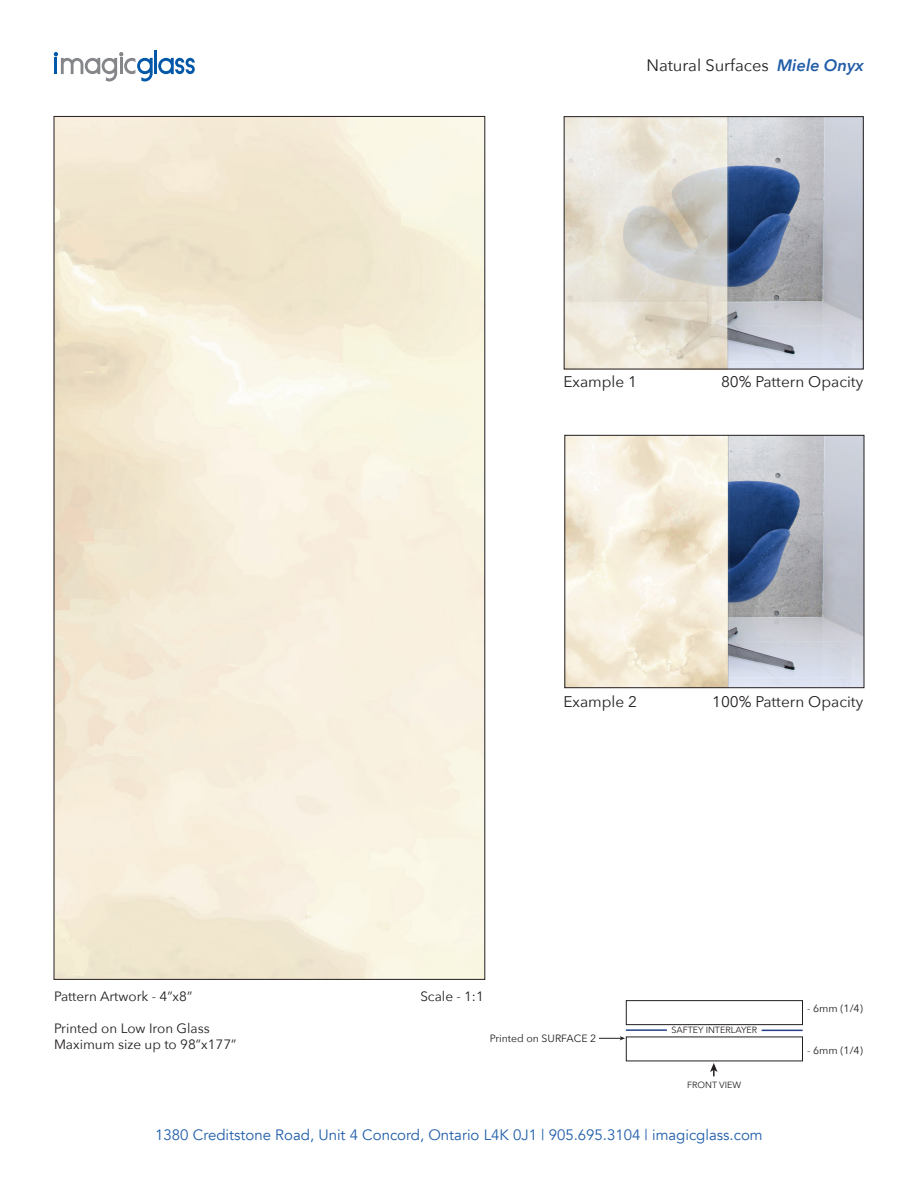
<style>
.page{position:relative;width:918px;height:1188px;background:#fff}
.page>*{position:absolute;margin:0;border:0;box-sizing:border-box;transform-origin:0 0}
.t1{font:16.5px "Avenir Next";color:#231f20}
.t2{font:15.45px "Avenir Next";color:#231f20}
.t3{font:15px "Avenir";color:#215ea9}
.t4{font:13.5px/16.2px "Avenir Next";color:#231f20}
.t5{font:10.5px "Avenir Next";color:#231f20}
.t6{font:9px "Avenir Next";color:#231f20}
.s1{font-weight:600;font-style:italic;color:#215da8}
</style>
<div class="page">
<img style="left:567px;top:437px;width:295px;height:249px">
<div style="left:565px;top:435px;width:299px;height:253px;border:1px solid #231f20"></div>
<img style="left:566px;top:118px;width:296px;height:249px">
<div style="left:564px;top:116px;width:300px;height:253px;border:1px solid #231f20"></div>
<div style="left:626px;top:1000px;width:177px;height:25px;border:1px solid #231f20"></div>
<svg style="left:599px;top:1036px;width:26px;height:4px"></svg>
<svg style="left:710px;top:1063px;width:8px;height:13px"></svg>
<hr style="left:626px;top:1029px;width:41px;height:2px;background:#253f8e">
<hr style="left:762px;top:1030px;width:41px;height:1px;background:#253f8e">
<hr style="left:154px;top:51px;width:3px;height:23px;background:#0157a8">
<svg style="left:54px;top:52px;width:141px;height:29px"></svg>
<p class="t1" style="left:646px;top:58px;width:219px">Natural Surfaces <span class="s1">Miele Onyx</span></p>
<p class="t2" style="left:564px;top:375px;width:75px">Example 1</p>
<p class="t2" style="left:721px;top:375px;width:144px">80% Pattern Opacity</p>
<p class="t2" style="left:564px;top:695px;width:75px">Example 2</p>
<p class="t2" style="left:712px;top:695px;width:153px">100% Pattern Opacity</p>
<p class="t4" style="left:54px;top:989px;width:140px">Pattern Artwork - 4”x8”</p>
<p class="t4" style="left:420px;top:989px;width:65px">Scale - 1:1</p>
<p class="t4" style="left:54px;top:1021px;width:184px">Printed on Low Iron Glass<br>Maximum size up to 98”x177”</p>
<p class="t5" style="left:490px;top:1034px;width:108px">Printed on SURFACE 2</p>
<p class="t6" style="left:671px;top:1026px;width:87px">SAFTEY INTERLAYER</p>
<p class="t6" style="left:687px;top:1081px;width:56px">FRONT VIEW</p>
<p class="t5" style="left:807px;top:1003px;width:57px">- 6mm (1/4)</p>
<p class="t5" style="left:807px;top:1045px;width:57px">- 6mm (1/4)</p>
<p class="t3" style="left:155px;top:1128px;width:609px">1380 Creditstone Road, Unit 4 Concord, Ontario L4K 0J1 | 905.695.3104 | imagicglass.com</p>
</div>
